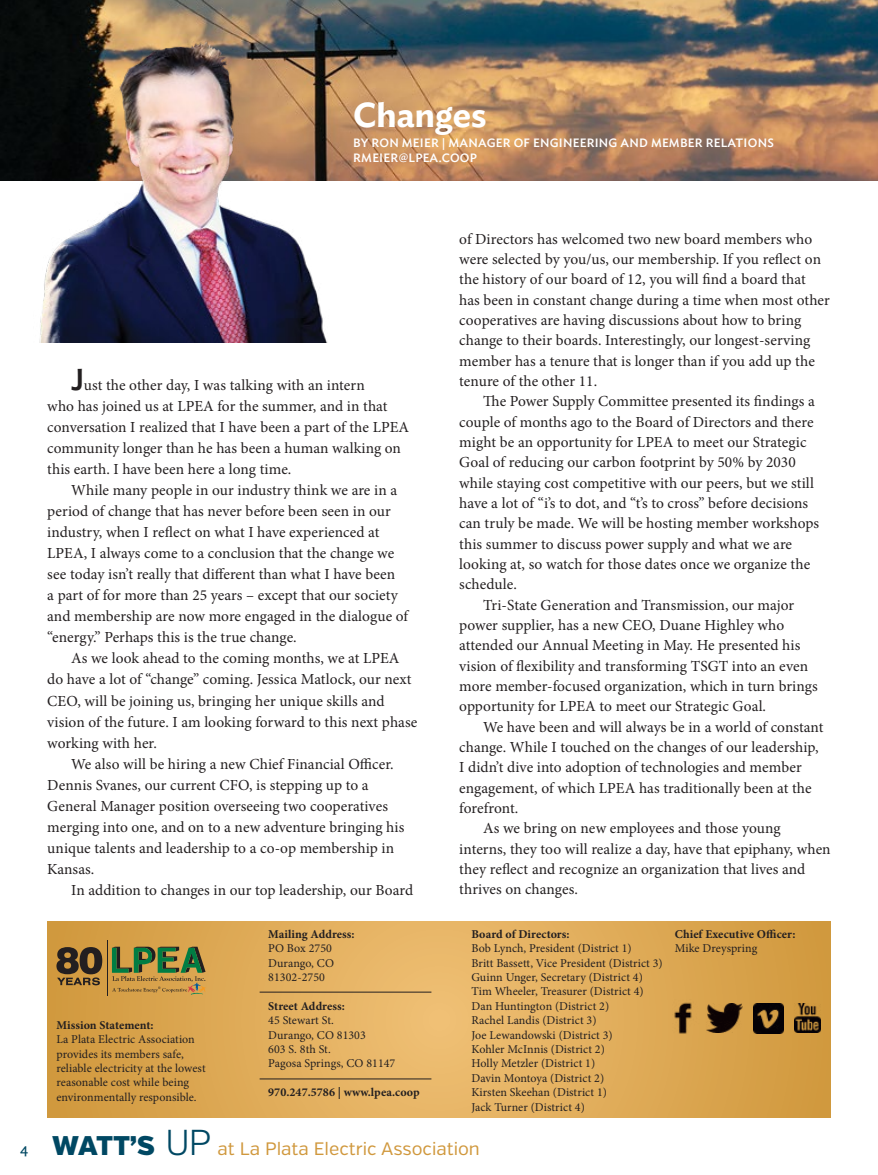
<style>
.page{position:relative;width:878px;height:1175px;background:#fff}
.page>*{position:absolute;margin:0;border:0;box-sizing:border-box;transform-origin:0 0}
.t1{font:600 34.5px "Ideal Sans";color:#fff}
.t2{font:18px "Verb";color:#d0983d}
.t3{font:15.3px/21px "Minion Pro";color:#231f20}
.t4{font:12px/14.4px "Minion Pro";letter-spacing:.005em;color:#231f20}
.t5{font:700 12px "Minion Pro";letter-spacing:.005em;color:#231f20}
.t6{font:500 12px/14.4px "Ideal Sans";letter-spacing:.02em;color:#fff}
.s1{font-family:"Ideal Sans";font-weight:500;font-size:30px}
.s2{font-family:"Ideal Sans";font-size:15px;color:#004863}
.s3{font-weight:900;font-size:27px;color:#004863}
.s4{font-weight:300;font-size:36px;color:#004863}
</style>
<div class="page">
<img style="left:0;top:0;width:878px;height:180px">
<svg style="left:47px;top:922px;width:783px;height:195px;background:#dfab58"></svg>
<hr style="left:107px;top:940px;width:1px;height:56px;background:#231f20">
<svg style="left:112px;top:946px;width:93px;height:48px;background:#908643"></svg>
<svg style="left:56px;top:947px;width:46px;height:38px;background:#6c532d"></svg>
<img style="left:33px;top:14px;width:301px;height:328px">
<hr style="left:259px;top:991px;width:172px;height:1px;background:#231f20">
<hr style="left:259px;top:1078px;width:172px;height:1px;background:#231f20">
<img style="left:664px;top:999px;width:38px;height:38px">
<img style="left:706px;top:1003px;width:36px;height:30px">
<img style="left:794px;top:1003px;width:26px;height:30px">
<img style="left:753px;top:1003px;width:30px;height:30px">
<h1 class="t1" style="left:353px;top:88px;width:135px">Changes</h1>
<p class="t6" style="left:353px;top:135px;width:422px">BY RON MEIER | MANAGER OF ENGINEERING AND MEMBER RELATIONS<br>RMEIER@LPEA.COOP</p>
<p class="t3" style="left:47px;top:374px;width:363px;text-indent:24px"><span class="s1">J</span>ust the other day, I was talking with an intern<br>who has joined us at LPEA for the summer, and in that conversation I realized that I have been a part of the LPEA community longer than he has been a human walking on this earth. I have been here a long time.</p>
<p class="t3" style="left:47px;top:480px;width:362px;text-indent:24px">While many people in our industry think we are in a period of change that has never before been seen in our industry, when I reflect on what I have experienced at LPEA, I always come to a conclusion that the change we see today isn’t really that different than what I have been<br>a part of for more than 25 years – except that our society and membership are now more engaged in the dialogue of “energy.” Perhaps this is the true change.</p>
<p class="t3" style="left:71px;top:648px;width:330px">As we look ahead to the coming months, we at LPEA</p>
<p class="t3" style="left:47px;top:669px;width:366px">do have a lot of “change” coming. Jessica Matlock, our next</p>
<p class="t3" style="left:47px;top:690px;width:339px">CEO, will be joining us, bringing her unique skills and</p>
<p class="t3" style="left:47px;top:711px;width:371px">vision of the future. I am looking forward to this next phase</p>
<p class="t3" style="left:47px;top:732px;width:111px">working with her.</p>
<p class="t3" style="left:71px;top:753px;width:324px">We also will be hiring a new Chief Financial Officer.</p>
<p class="t3" style="left:47px;top:774px;width:323px">Dennis Svanes, our current CFO, is stepping up to a</p>
<p class="t3" style="left:47px;top:795px;width:342px">General Manager position overseeing two cooperatives</p>
<p class="t3" style="left:47px;top:816px;width:358px">merging into one, and on to a new adventure bringing his</p>
<p class="t3" style="left:47px;top:837px;width:348px">unique talents and leadership to a co-op membership in</p>
<p class="t3" style="left:47px;top:858px;width:49px">Kansas.</p>
<p class="t3" style="left:71px;top:879px;width:343px">In addition to changes in our top leadership, our Board</p>
<p class="t5" style="left:56px;top:1016px;width:99px">Mission Statement:</p>
<p class="t4" style="left:56px;top:1032px;width:151px">La Plata Electric Association provides its members safe, reliable electricity at the lowest reasonable cost while being environmentally responsible.</p>
<p class="t5" style="left:268px;top:925px;width:88px">Mailing Address:</p>
<p class="t4" style="left:268px;top:941px;width:67px">PO Box 2750<br>Durango, CO<br>81302-2750</p>
<p class="t5" style="left:268px;top:997px;width:78px">Street Address:</p>
<p class="t4" style="left:268px;top:1013px;width:129px">45 Stewart St.<br>Durango, CO 81303<br>603 S. 8th St.<br>Pagosa Springs, CO 81147</p>
<p class="t5" style="left:268px;top:1083px;width:153px">970.247.5786 | www.lpea.coop</p>
<p class="t3" style="left:459px;top:229px;width:372px;line-height:20.4px">of Directors has welcomed two new board members who were selected by you/us, our membership. If you reflect on the history of our board of 12, you will find a board that has been in constant change during a time when most other cooperatives are having discussions about how to bring change to their boards. Interestingly, our longest-serving member has a tenure that is longer than if you add up the tenure of the other 11.</p>
<p class="t3" style="left:483px;top:391px;width:333px">The Power Supply Committee presented its findings a</p>
<p class="t3" style="left:459px;top:411px;width:356px">couple of months ago to the Board of Directors and there</p>
<p class="t3" style="left:459px;top:432px;width:349px">might be an opportunity for LPEA to meet our Strategic</p>
<p class="t3" style="left:459px;top:452px;width:338px">Goal of reducing our carbon footprint by 50% by 2030</p>
<p class="t3" style="left:459px;top:472px;width:356px">while staying cost competitive with our peers, but we still</p>
<p class="t3" style="left:459px;top:493px;width:350px">have a lot of “i’s to dot, and “t’s to cross” before decisions</p>
<p class="t3" style="left:459px;top:513px;width:361px">can truly be made. We will be hosting member workshops</p>
<p class="t3" style="left:459px;top:533px;width:334px">this summer to discuss power supply and what we are</p>
<p class="t3" style="left:459px;top:554px;width:352px">looking at, so watch for those dates once we organize the</p>
<p class="t3" style="left:459px;top:574px;width:59px">schedule.</p>
<p class="t3" style="left:483px;top:594px;width:312px">Tri-State Generation and Transmission, our major</p>
<p class="t3" style="left:459px;top:615px;width:326px">power supplier, has a new CEO, Duane Highley who</p>
<p class="t3" style="left:459px;top:635px;width:342px">attended our Annual Meeting in May. He presented his</p>
<p class="t3" style="left:459px;top:655px;width:350px">vision of flexibility and transforming TSGT into an even</p>
<p class="t3" style="left:459px;top:676px;width:360px">more member-focused organization, which in turn brings</p>
<p class="t3" style="left:459px;top:696px;width:308px">opportunity for LPEA to meet our Strategic Goal.</p>
<p class="t3" style="left:483px;top:716px;width:342px">We have been and will always be in a world of constant</p>
<p class="t3" style="left:459px;top:736px;width:361px">change. While I touched on the changes of our leadership,</p>
<p class="t3" style="left:459px;top:757px;width:344px">I didn’t dive into adoption of technologies and member</p>
<p class="t3" style="left:459px;top:777px;width:354px">engagement, of which LPEA has traditionally been at the</p>
<p class="t3" style="left:459px;top:797px;width:60px">forefront.</p>
<p class="t3" style="left:483px;top:818px;width:299px">As we bring on new employees and those young</p>
<p class="t3" style="left:459px;top:838px;width:373px">interns, they too will realize a day, have that epiphany, when</p>
<p class="t3" style="left:459px;top:858px;width:347px">they reflect and recognize an organization that lives and</p>
<p class="t3" style="left:459px;top:879px;width:120px">thrives on changes.</p>
<p class="t5" style="left:471px;top:925px;width:100px">Board of Directors:</p>
<p class="t4" style="left:471px;top:941px;width:193px">Bob Lynch, President (District 1)<br>Britt Bassett, Vice President (District 3)<br>Guinn Unger, Secretary (District 4)<br>Tim Wheeler, Treasurer (District 4)<br>Dan Huntington (District 2)<br>Rachel Landis (District 3)<br>Joe Lewandowski (District 3)<br>Kohler McInnis (District 2)<br>Holly Metzler (District 1)<br>Davin Montoya (District 2)<br>Kirsten Skeehan (District 1)<br>Jack Turner (District 4)</p>
<p class="t5" style="left:674px;top:925px;width:122px">Chief Executive Officer:</p>
<p class="t4" style="left:674px;top:941px;width:84px">Mike Dreyspring</p>
<p class="t2" style="left:20px;top:1137px;width:461px"><span class="s2">4</span> <span class="s3">WATT’S</span> <span class="s4">UP</span> at La Plata Electric Association</p>
</div>
